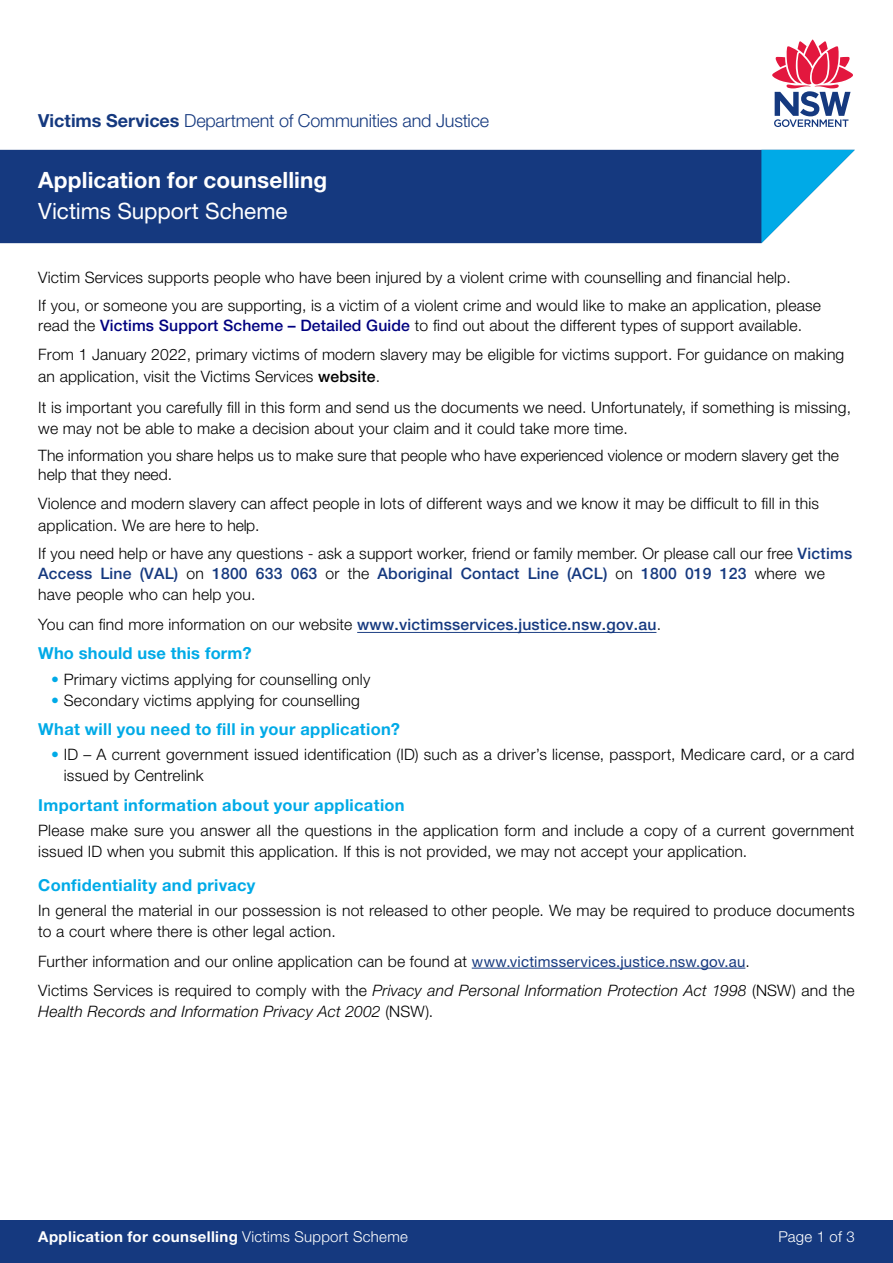
<style>
.page{position:relative;width:893px;height:1263px;background:#fff}
.page>*{position:absolute;margin:0;border:0;box-sizing:border-box;transform-origin:0 0}
.t1{font:700 22.5px "Helvetica Neue LT Std";letter-spacing:.005em;color:#fff}
.t2{font:22.5px "Helvetica Neue LT Std";color:#fff}
.t3{font:300 18px "Helvetica Neue LT Std";letter-spacing:-.01em;color:#15397f}
.t4{font:700 16.5px "Helvetica Neue LT Std";letter-spacing:.02em;color:#00aae7}
.t5{font:300 15.75px/21px "Helvetica Neue LT Std";letter-spacing:.01em;color:#000}
.t6{font:15.75px "Helvetica Neue LT 65 Md";letter-spacing:.01em;color:#15397f}
.t7{font:italic 300 15.75px "Helvetica Neue LT Std";letter-spacing:.01em;color:#000}
.t8{font:700 15px "Helvetica Neue LT Std";letter-spacing:.025em;color:#fff}
.t9{font:300 15px "Helvetica Neue LT Std";letter-spacing:.01em;color:#fff}
.s1{font-weight:700}
.s2{font-family:"Helvetica Neue LT 65 Md";font-weight:400;color:#000080}
.s3{font-family:"Helvetica Neue LT 65 Md";font-weight:400}
.s4{font-family:"Helvetica Neue LT 65 Md";font-weight:400;color:#15397f}
.s5{font-family:"Helvetica Neue LT Std";font-weight:300;color:#000}
.s6{color:#00aae7}
.s7{font-weight:400;font-size:15px;color:#15397f}
.s8{font-style:italic}
.s9{font-style:normal}
.s10{font-weight:300}
</style>
<div class="page">
<div style="left:0;top:150px;width:761px;height:93px;background:#15397f"></div>
<svg style="left:761px;top:150px;width:94px;height:93px"></svg>
<div style="left:0;top:1220px;width:893px;height:43px;background:#15397f"></div>
<svg style="left:772px;top:39px;width:81px;height:88px"></svg>
<hr style="left:472px;top:968px;width:273px;height:1px;background:#15397f">
<hr style="left:357px;top:632px;width:299px;height:1px;background:#15397f">
<p class="t3" style="left:38px;top:109px;width:452px"><span class="s1">Victims Services</span> Department of Communities and Justice</p>
<h1 class="t1" style="left:38px;top:166px;width:291px">Application for counselling</h1>
<h1 class="t2" style="left:38px;top:198px;width:251px">Victims Support Scheme</h1>
<p class="t5" style="left:38px;top:263px;width:784px;line-height:27.9px">Victim Services supports people who have been injured by a violent crime with counselling and financial help.<br>If you, or someone you are supporting, is a victim of a violent crime and would like to make an application, please</p>
<p class="t5" style="left:38px;top:311px;width:808px;line-height:28.8px">read the <span class="s2">Victims Support Scheme – Detailed Guide</span> to find out about the different types of support available.<br>From 1 January 2022, primary victims of modern slavery may be eligible for victims support. For guidance on making</p>
<p class="t5" style="left:38px;top:360px;width:814px;line-height:31.7px">an application, visit the Victims Services <span class="s3">website</span>.<br>It is important you carefully fill in this form and send us the documents we need. Unfortunately, if something is missing,</p>
<p class="t5" style="left:38px;top:415px;width:802px;line-height:26.4px">we may not be able to make a decision about your claim and it could take more time.<br>The information you share helps us to make sure that people who have experienced violence or modern slavery get the</p>
<p class="t5" style="left:38px;top:459px;width:782px;line-height:29.7px">help that they need.<br>Violence and modern slavery can affect people in lots of different ways and we know it may be difficult to fill in this</p>
<p class="t5" style="left:38px;top:512px;width:816px;line-height:27.6px">application. We are here to help.<br>If you need help or have any questions - ask a support worker, friend or family member. Or please call our free <span class="s4">Victims</span></p>
<p class="t6" style="left:38px;top:564px;width:788px">Access Line (VAL) <span class="s5">on</span> 1800 633 063 <span class="s5">or the</span> Aboriginal Contact Line (ACL) <span class="s5">on</span> 1800 019 123 <span class="s5">where we</span></p>
<p class="t5" style="left:38px;top:579px;width:624px;line-height:29.8px">have people who can help you.<br>You can find more information on our website <span class="s4">www.victimsservices.justice.nsw.gov.au</span>.</p>
<p class="t4" style="left:38px;top:643px;width:215px">Who should use this form?</p>
<p class="t5" style="left:51px;top:668px;width:321px"><span class="s6">•</span> Primary victims applying for counselling only</p>
<p class="t5" style="left:51px;top:689px;width:310px"><span class="s6">•</span> Secondary victims applying for counselling</p>
<p class="t4" style="left:38px;top:719px;width:363px">What will you need to fill in your application?</p>
<p class="t5" style="left:64px;top:744px;width:792px;text-indent:-13px"><span class="s6">•</span> ID – A current government issued identification (ID) such as a driver’s license, passport, Medicare card, or a card issued by Centrelink</p>
<p class="t4" style="left:38px;top:795px;width:368px">Important information about your application</p>
<p class="t5" style="left:38px;top:820px;width:818px">Please make sure you answer all the questions in the application form and include a copy of a current government issued ID when you submit this application. If this is not provided, we may not accept your application.</p>
<p class="t4" style="left:38px;top:875px;width:219px">Confidentiality and privacy</p>
<p class="t5" style="left:38px;top:900px;width:818px">In general the material in our possession is not released to other people. We may be required to produce documents to a court where there is other legal action.</p>
<p class="t5" style="left:38px;top:946px;width:818px;line-height:29.5px">Further information and our online application can be found at <span class="s7">www.victimsservices.justice.nsw.gov.au</span>.<br>Victims Services is required to comply with the <span class="s8">Privacy and Personal Information Protection Act 1998</span> (NSW) and the</p>
<p class="t7" style="left:38px;top:1002px;width:396px">Health Records and Information Privacy Act 2002 <span class="s9">(NSW).</span></p>
<p class="t8" style="left:38px;top:1227px;width:371px">Application for counselling <span class="s10">Victims Support Scheme</span></p>
<p class="t9" style="left:778px;top:1227px;width:78px">Page 1 of 3</p>
</div>
